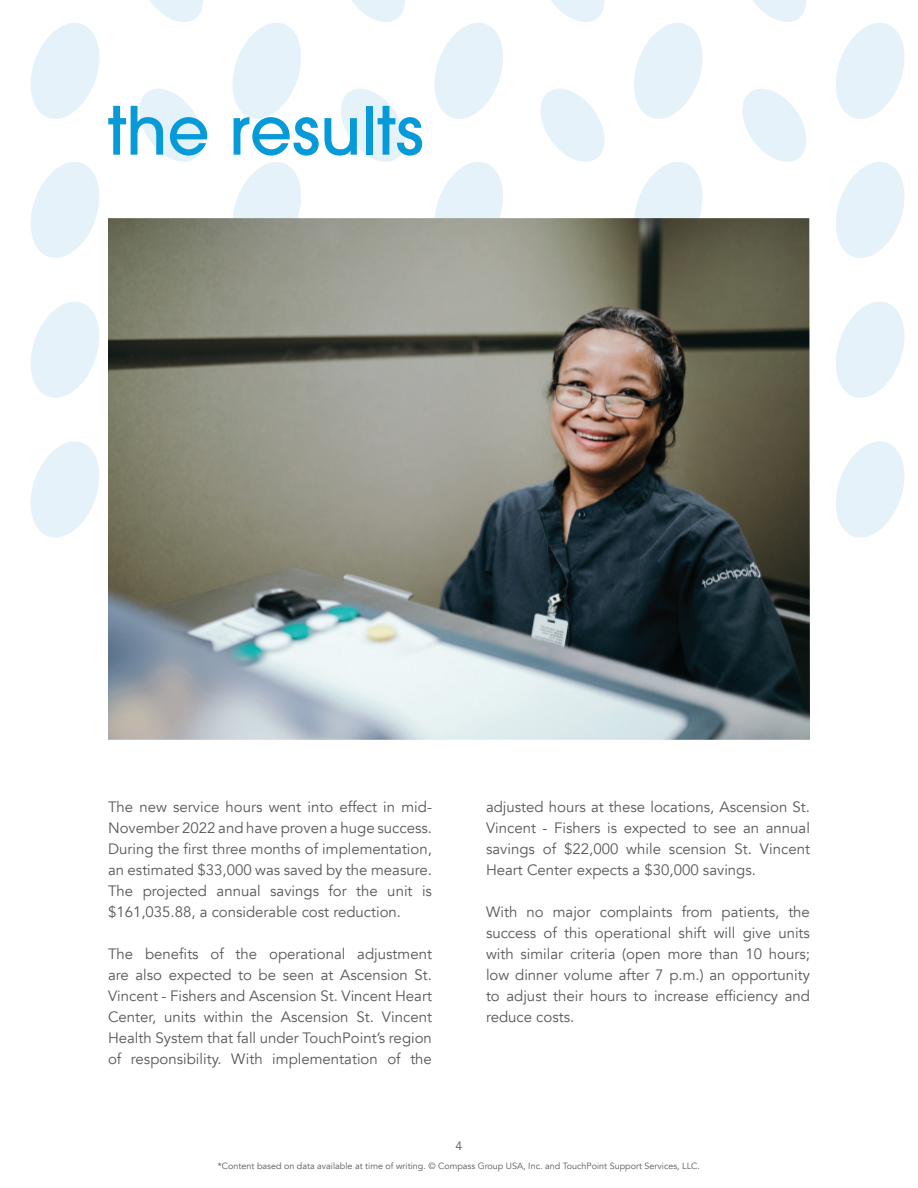
<style>
.page{position:relative;width:918px;height:1188px;background:#fff}
.page>*{position:absolute;margin:0;border:0;box-sizing:border-box;transform-origin:0 0}
.t1{font:500 66px "ITC Avant Garde Pro";color:#069ad9}
.t2{font:15px/21px "Avenir";color:#57585a;text-align:justify}
.t3{font:12px "Avenir";color:#57585a}
.t4{font:9px "Avenir";color:#57585a}
</style>
<div class="page">
<svg style="left:149px;top:0;width:54px;height:22px"></svg>
<svg style="left:351px;top:0;width:54px;height:22px"></svg>
<svg style="left:30px;top:23px;width:69px;height:96px"></svg>
<svg style="left:232px;top:23px;width:69px;height:96px"></svg>
<svg style="left:139px;top:89px;width:64px;height:73px"></svg>
<svg style="left:434px;top:23px;width:69px;height:96px"></svg>
<svg style="left:341px;top:89px;width:64px;height:73px"></svg>
<svg style="left:551px;top:0;width:54px;height:22px"></svg>
<svg style="left:753px;top:0;width:54px;height:22px"></svg>
<svg style="left:634px;top:23px;width:69px;height:96px"></svg>
<svg style="left:540px;top:89px;width:65px;height:73px"></svg>
<svg style="left:836px;top:23px;width:69px;height:96px"></svg>
<svg style="left:742px;top:89px;width:64px;height:73px"></svg>
<svg style="left:30px;top:162px;width:69px;height:96px"></svg>
<svg style="left:233px;top:162px;width:68px;height:56px"></svg>
<svg style="left:435px;top:162px;width:68px;height:56px"></svg>
<svg style="left:30px;top:302px;width:69px;height:96px"></svg>
<svg style="left:30px;top:441px;width:69px;height:97px"></svg>
<svg style="left:634px;top:162px;width:69px;height:56px"></svg>
<svg style="left:836px;top:162px;width:69px;height:96px"></svg>
<svg style="left:836px;top:302px;width:69px;height:96px"></svg>
<svg style="left:836px;top:441px;width:69px;height:97px"></svg>
<img style="left:108px;top:218px;width:702px;height:522px">
<h1 class="t1" style="left:108px;top:88px;width:317px">the results</h1>
<p class="t2" style="left:108px;top:797px;width:326px">The new service hours went into effect in mid-November 2022 and have proven a huge success.<br>During the first three months of implementation, an estimated $33,000 was saved by the measure.<br>The projected annual savings for the unit is $161,035.88, a considerable cost reduction.</p>
<p class="t2" style="left:108px;top:944px;width:326px">The benefits of the operational adjustment are also expected to be seen at Ascension St.<br>Vincent - Fishers and Ascension St. Vincent Heart Center, units within the Ascension St. Vincent Health System that fall under TouchPoint’s region of responsibility. With implementation of the</p>
<p class="t2" style="left:486px;top:797px;width:325px">adjusted hours at these locations, Ascension St.<br>Vincent - Fishers is expected to see an annual savings of $22,000 while scension St. Vincent Heart Center expects a $30,000 savings.</p>
<p class="t2" style="left:486px;top:902px;width:326px">With no major complaints from patients, the success of this operational shift will give units with similar criteria (open more than 10 hours; low dinner volume after 7 p.m.) an opportunity to adjust their hours to increase efficiency and reduce costs.</p>
<p class="t3" style="left:456px;top:1139px;width:8px">4</p>
<p class="t4" style="left:218px;top:1161px;width:484px">*Content based on data available at time of writing. © Compass Group USA, Inc. and TouchPoint Support Services, LLC.</p>
</div>
